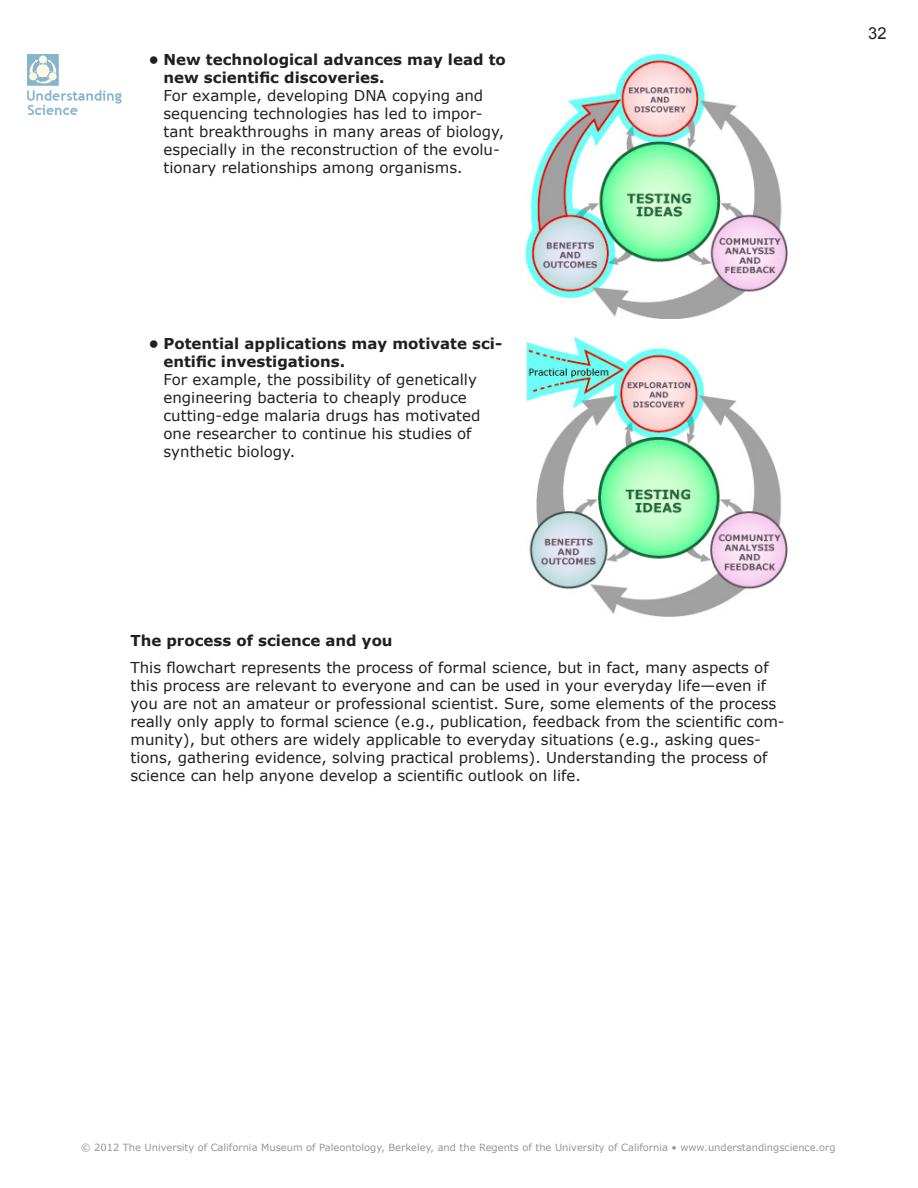
<style>
.page{position:relative;width:918px;height:1188px;background:#fff}
.page>*{position:absolute;margin:0;border:0;box-sizing:border-box;transform-origin:0 0}
.t1{font:16.5px "Arial";color:#231f20}
.t2{font:15px/18px "Verdana";color:#231f20}
.t3{font:700 15px/18px "Verdana";color:#231f20}
.t4{font:9.9px "Verdana";color:#939598}
</style>
<div class="page">
<img style="left:27px;top:54px;width:95px;height:61px">
<img style="left:526px;top:54px;width:262px;height:265px">
<img style="left:525px;top:337px;width:262px;height:279px">
<p class="t3" style="left:164px;top:51px;width:344px;text-indent:-15px">• New technological advances may lead to new scientific discoveries.</p>
<p class="t2" style="left:164px;top:87px;width:342px">For example, developing DNA copying and sequencing technologies has led to impor&shy;tant breakthroughs in many areas of biology, especially in the reconstruction of the evolu&shy;tionary relationships among organisms.</p>
<p class="t3" style="left:164px;top:334px;width:340px;text-indent:-15px">• Potential applications may motivate sci&shy;entific investigations.</p>
<p class="t2" style="left:164px;top:370px;width:319px">For example, the possibility of genetically engineering bacteria to cheaply produce cutting-edge malaria drugs has motivated one researcher to continue his studies of synthetic biology.</p>
<p class="t3" style="left:130px;top:631px;width:264px">The process of science and you</p>
<p class="t2" style="left:130px;top:658px;width:656px">This flowchart represents the process of formal science, but in fact, many aspects of this process are relevant to everyone and can be used in your everyday life—even if you are not an amateur or professional scientist. Sure, some elements of the process really only apply to formal science (e.g., publication, feedback from the scientific com&shy;munity), but others are widely applicable to everyday situations (e.g., asking ques&shy;tions, gathering evidence, solving practical problems). Understanding the process of science can help anyone develop a scientific outlook on life.</p>
<p class="t1" style="left:868px;top:22px;width:20px">32</p>
<p class="t4" style="left:81px;top:1141px;width:756px">© 2012 The University of California Museum of Paleontology, Berkeley, and the Regents of the University of California • www.understandingscience.org</p>
</div>
